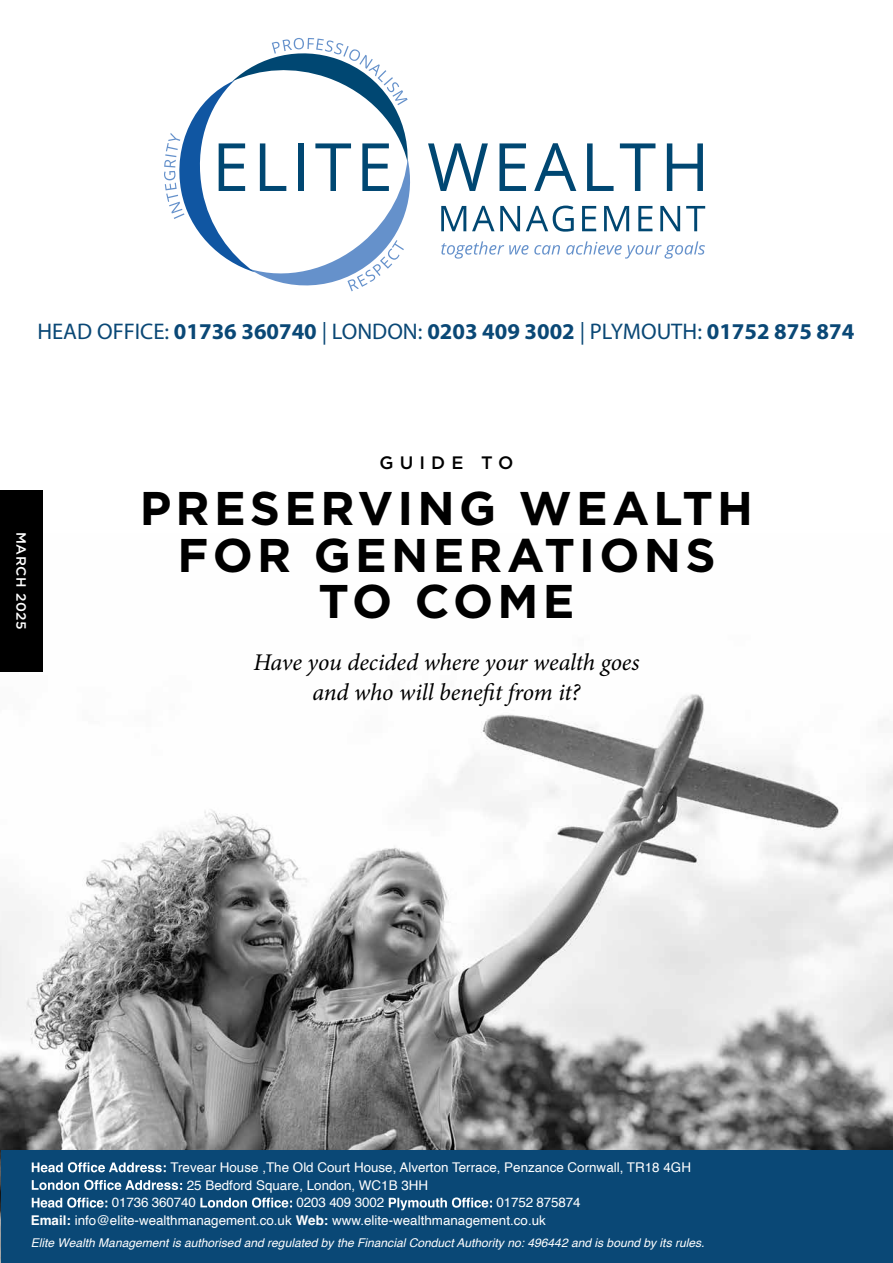
<style>
.page{position:relative;width:893px;height:1263px;background:#fff}
.page>*{position:absolute;margin:0;border:0;box-sizing:border-box;transform-origin:0 0}
.t1{font:700 47.25px/46.3px "Gotham HTF";letter-spacing:.09em;color:#000;text-align:center}
.t2{font:italic 24px/30px "Minion Pro";letter-spacing:-.005em;color:#000;text-align:center}
.t3{font:700 22.65px "Myriad Pro";color:#0a4876}
.t4{font:500 18px "Gotham HTF";letter-spacing:.34em;color:#000}
.t5{font:500 13.5px "Gotham HTF";letter-spacing:.04em;color:#fff}
.t6{font:13.35px "Helvetica";color:#fff}
.t7{font:italic 12px "Helvetica";color:#fff}
.s1{font-weight:400}
.s2{font-weight:700}
</style>
<div class="page">
<img style="left:0;top:671px;width:893px;height:592px">
<div style="left:0;top:490px;width:43px;height:181px;background:#000"></div>
<div style="left:1px;top:1150px;width:892px;height:113px;background:#0a4876"></div>
<svg style="left:428px;top:143px;width:60px;height:48px"></svg>
<svg style="left:499px;top:143px;width:27px;height:48px"></svg>
<svg style="left:534px;top:143px;width:42px;height:48px"></svg>
<svg style="left:587px;top:143px;width:27px;height:48px"></svg>
<svg style="left:620px;top:143px;width:35px;height:48px"></svg>
<svg style="left:667px;top:143px;width:36px;height:48px"></svg>
<svg style="left:441px;top:206px;width:25px;height:25px"></svg>
<svg style="left:472px;top:206px;width:48px;height:25px"></svg>
<svg style="left:526px;top:206px;width:48px;height:26px"></svg>
<svg style="left:582px;top:206px;width:14px;height:25px"></svg>
<svg style="left:604px;top:206px;width:25px;height:25px"></svg>
<svg style="left:638px;top:206px;width:14px;height:25px"></svg>
<svg style="left:660px;top:206px;width:20px;height:25px"></svg>
<svg style="left:686px;top:206px;width:19px;height:25px"></svg>
<svg style="left:164px;top:38px;width:246px;height:254px"></svg>
<svg style="left:441px;top:241px;width:119px;height:18px"></svg>
<svg style="left:566px;top:241px;width:139px;height:18px"></svg>
<svg style="left:32px;top:1162px;width:134px;height:10px"></svg>
<svg style="left:32px;top:1197px;width:75px;height:11px"></svg>
<svg style="left:200px;top:1197px;width:92px;height:11px"></svg>
<svg style="left:389px;top:1197px;width:103px;height:13px"></svg>
<svg style="left:32px;top:1180px;width:150px;height:10px"></svg>
<h3 class="t3" style="left:37px;top:316px;width:818px"><span class="s1">HEAD OFFICE:</span> 01736 360740 <span class="s1">| LONDON:</span> 0203 409 3002 <span class="s1">| PLYMOUTH:</span> 01752 875 874</h3>
<p class="t5" style="left:29px;top:532px;width:99px;rotate:90deg">MARCH 2025</p>
<h3 class="t4" style="left:379px;top:452px;width:136px">GUIDE TO</h3>
<h1 class="t1" style="left:140px;top:484px;width:615px">PRESERVING WEALTH<br>FOR GENERATIONS<br>TO COME</h1>
<h2 class="t2" style="left:253px;top:647px;width:387px">Have you decided where your wealth goes and who will benefit from it?</h2>
<p class="t6" style="left:170px;top:1162px;width:522px">Trevear House ,The Old Court House, Alverton Terrace, Penzance Cornwall, TR18 4GH</p>
<p class="t6" style="left:112px;top:1197px;width:86px">01736 360740</p>
<p class="t6" style="left:296px;top:1197px;width:89px">0203 409 3002</p>
<p class="t6" style="left:496px;top:1197px;width:86px">01752 875874</p>
<p class="t6" style="left:187px;top:1179px;width:243px">25 Bedford Square, London, WC1B 3HH</p>
<p class="t6" style="left:31px;top:1215px;width:517px"><span class="s2">Email:</span> info@elite-wealthmanagement.co.uk <span class="s2">Web:</span> www.elite-wealthmanagement.co.uk</p>
<p class="t7" style="left:31px;top:1237px;width:675px">Elite Wealth Management is authorised and regulated by the Financial Conduct Authority no: 496442 and is bound by its rules.</p>
</div>
